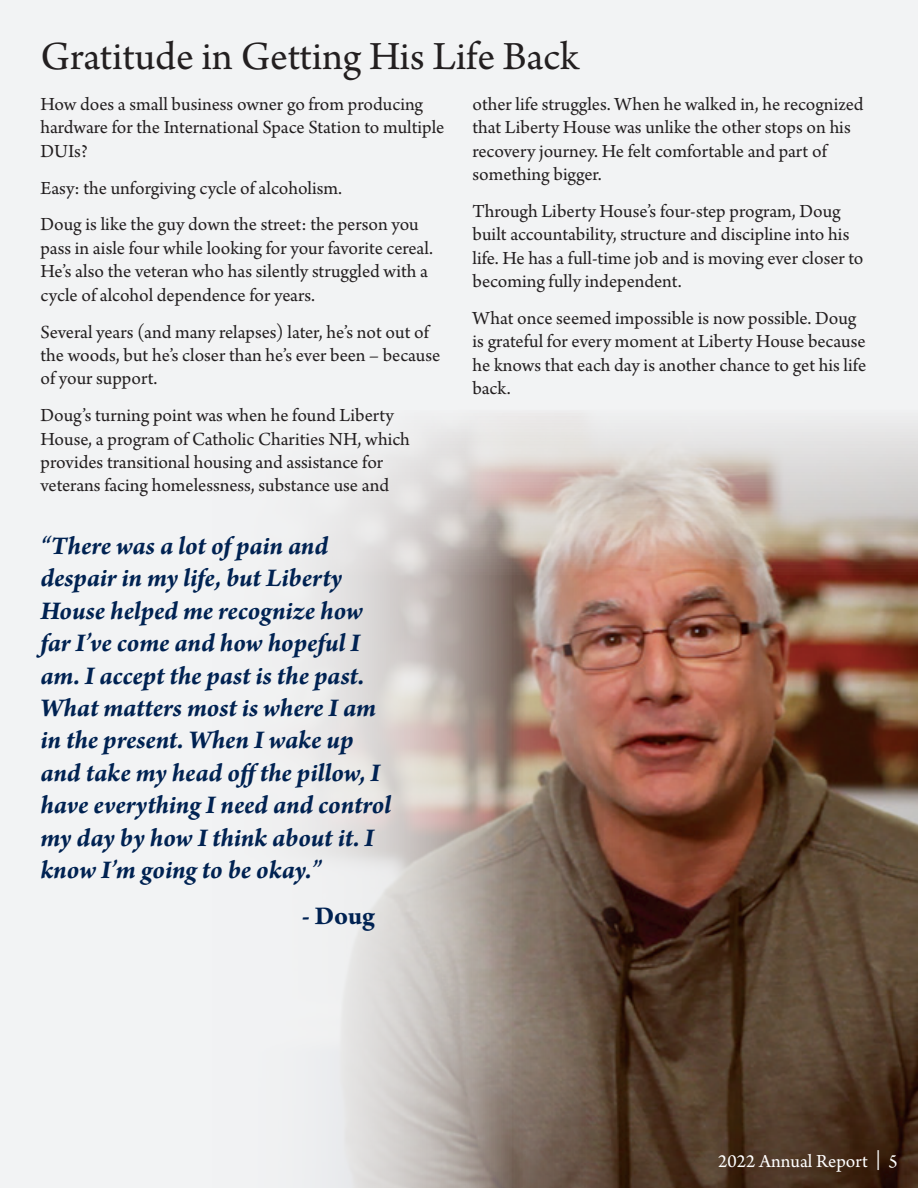
<style>
.page{position:relative;width:918px;height:1188px;background:#f2f3f4}
.page>*{position:absolute;margin:0;border:0;box-sizing:border-box;transform-origin:0 0}
.t1{font:42px "Arno Pro";color:#231f20}
.t2{font:italic 700 27px/32.4px "Arno Pro";letter-spacing:-.005em;color:#002252}
.t3{font:700 27px "Arno Pro";color:#002252}
.t4{font:19.5px/23.4px "Arno Pro";color:#231f20}
.t5{font:19.5px "Arno Pro";color:#fff}
</style>
<div class="page">
<img style="left:512px;top:413px;width:406px;height:775px">
<svg style="left:314px;top:416px;width:198px;height:772px"></svg>
<h1 class="t1" style="left:40px;top:32px;width:540px">Gratitude in Getting His Life Back</h1>
<p class="t4" style="left:40px;top:93px;width:405px">How does a small business owner go from producing hardware for the International Space Station to multiple<br>DUIs?</p>
<p class="t4" style="left:40px;top:170px;width:380px;line-height:36.9px">Easy: the unforgiving cycle of alcoholism.<br>Doug is like the guy down the street: the person you</p>
<p class="t4" style="left:40px;top:237px;width:394px">pass in aisle four while looking for your favorite cereal.<br>He’s also the veteran who has silently struggled with a cycle of alcohol dependence for years.</p>
<p class="t4" style="left:40px;top:321px;width:401px">Several years (and many relapses) later, he’s not out of the woods, but he’s closer than he’s ever been – because of your support.</p>
<p class="t4" style="left:40px;top:405px;width:371px">Doug’s turning point was when he found Liberty House, a program of Catholic Charities NH, which provides transitional housing and assistance for veterans facing homelessness, substance use and</p>
<p class="t4" style="left:472px;top:93px;width:393px">other life struggles. When he walked in, he recognized that Liberty House was unlike the other stops on his recovery journey. He felt comfortable and part of something bigger.</p>
<p class="t4" style="left:472px;top:200px;width:393px">Through Liberty House’s four-step program, Doug built accountability, structure and discipline into his life. He has a full-time job and is moving ever closer to becoming fully independent.</p>
<p class="t4" style="left:472px;top:307px;width:395px">What once seemed impossible is now possible. Doug is grateful for every moment at Liberty House because he knows that each day is another chance to get his life back.</p>
<p class="t2" style="left:40px;top:531px;width:352px">“There was a lot of pain and despair in my life, but Liberty<br>House helped me recognize how far I’ve come and how hopeful I am. I accept the past is the past.<br>What matters most is where I am in the present. When I wake up and take my head off the pillow, I have everything I need and control my day by how I think about it. I know I’m going to be okay.”</p>
<p class="t3" style="left:302px;top:900px;width:75px">- Doug</p>
<p class="t5" style="left:718px;top:1150px;width:181px">2022 Annual Report | 5</p>
</div>
